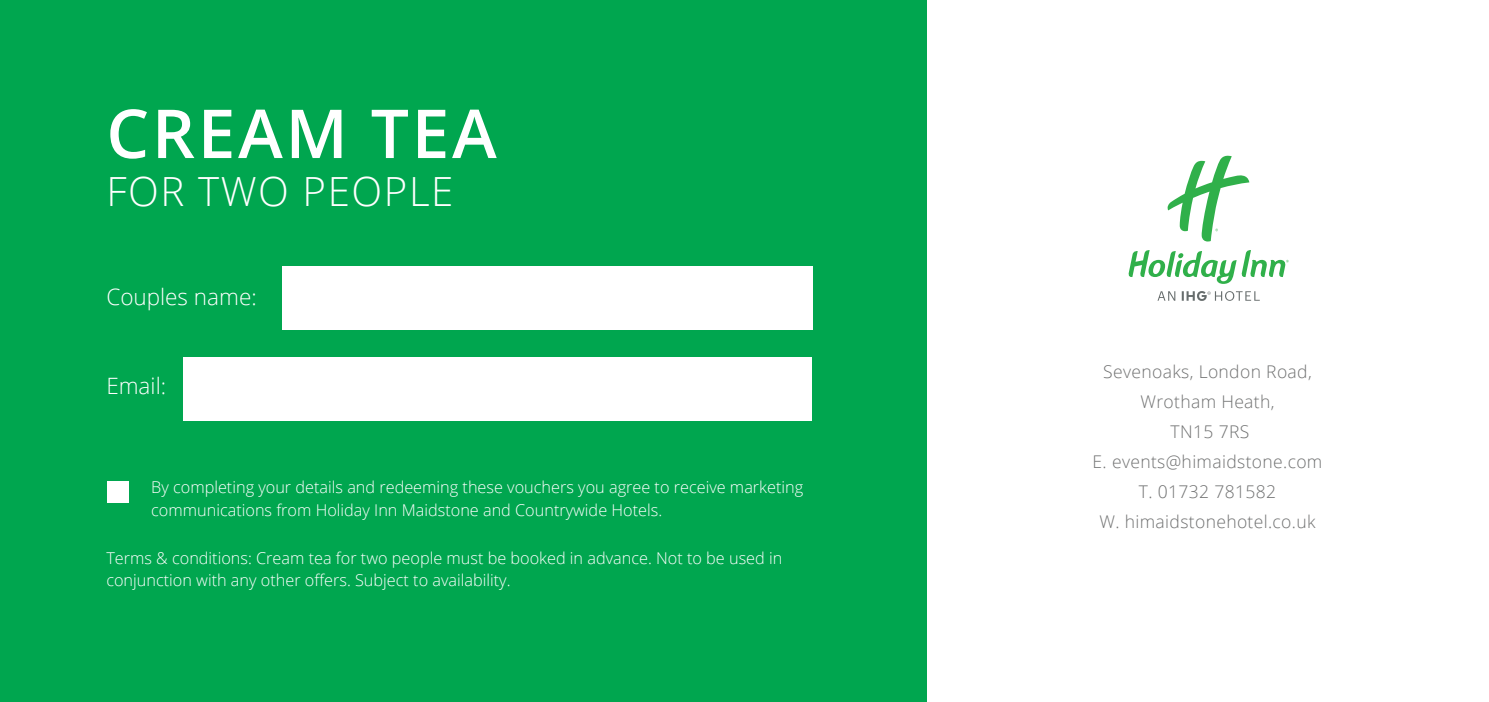
<style>
.page{position:relative;width:1489px;height:702px;background:#fff}
.page>*{position:absolute;margin:0;border:0;box-sizing:border-box;transform-origin:0 0}
.t1{font:600 67.5px "Open Sans";letter-spacing:.04em;color:#fff}
.t2{font:300 40.25px "Open Sans";letter-spacing:.04em;color:#fff}
.t3{font:300 22.5px "Open Sans";color:#fff}
.t4{font:300 17.5px "Open Sans";letter-spacing:.02em;color:#707171}
.t5{font:300 16.25px/22.5px "Open Sans";color:#fff}
</style>
<div class="page">
<div style="left:0;top:0;width:926px;height:702px;background:#00a64f"></div>
<div style="left:282px;top:267px;width:530px;height:63px;background:#fff"></div>
<div style="left:183px;top:357px;width:629px;height:64px;background:#fff"></div>
<div style="left:107px;top:481px;width:22px;height:22px;background:#fff"></div>
<svg style="left:1157px;top:291px;width:102px;height:10px"></svg>
<svg style="left:1128px;top:156px;width:160px;height:128px"></svg>
<p class="t1" style="left:106px;top:87px;width:392px">CREAM TEA</p>
<p class="t2" style="left:106px;top:164px;width:348px">FOR TWO PEOPLE</p>
<p class="t3" style="left:106px;top:281px;width:152px">Couples name:</p>
<p class="t3" style="left:106px;top:370px;width:61px">Email:</p>
<p class="t5" style="left:151px;top:475px;width:653px">By completing your details and redeeming these vouchers you agree to receive marketing communications from Holiday Inn Maidstone and Countrywide Hotels.</p>
<p class="t5" style="left:106px;top:546px;width:677px">Terms &amp; conditions: Cream tea for two people must be booked in advance. Not to be used in</p>
<p class="t5" style="left:106px;top:569px;width:405px">conjunction with any other offers. Subject to availability.</p>
<p class="t4" style="left:1103px;top:359px;width:210px">Sevenoaks, London Road,</p>
<p class="t4" style="left:1140px;top:389px;width:136px">Wrotham Heath,</p>
<p class="t4" style="left:1170px;top:419px;width:80px">TN15 7RS</p>
<p class="t4" style="left:1092px;top:449px;width:231px">E. events@himaidstone.com</p>
<p class="t4" style="left:1138px;top:479px;width:139px">T. 01732 781582</p>
<p class="t4" style="left:1099px;top:509px;width:218px">W. himaidstonehotel.co.uk</p>
</div>
